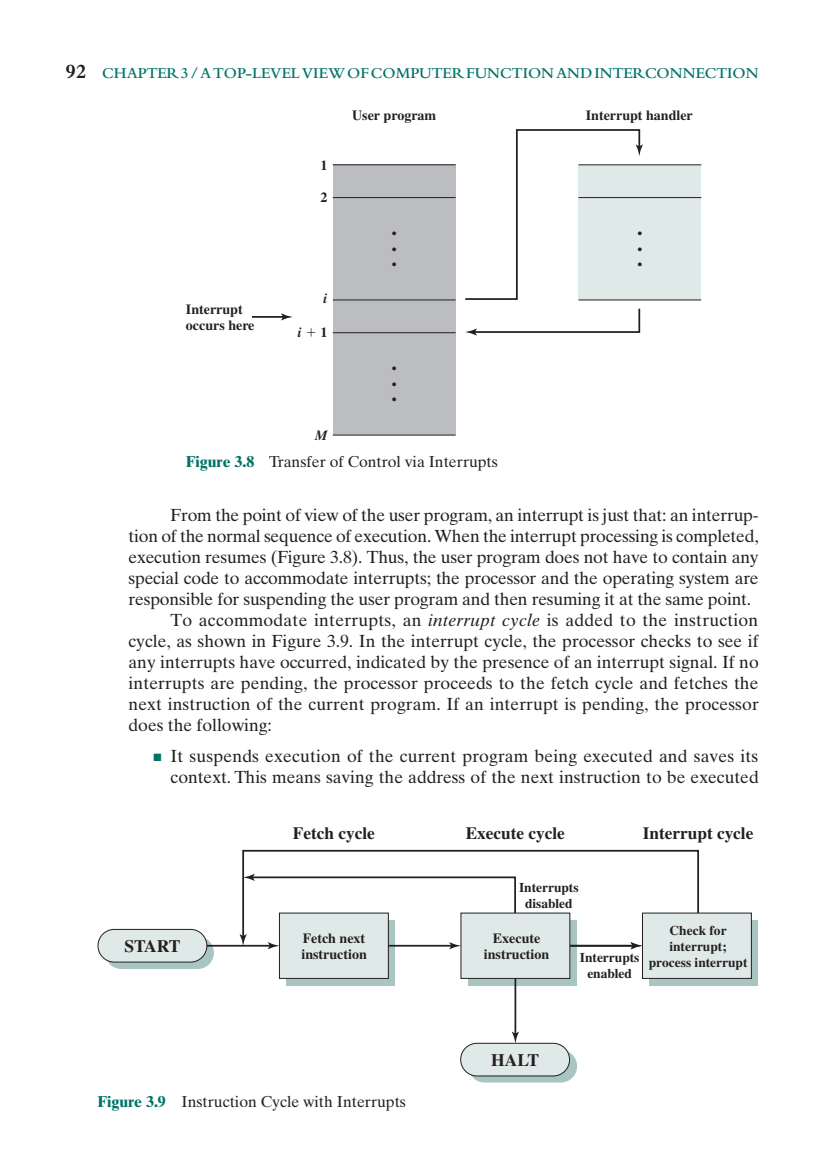
<style>
.page{position:relative;width:823px;height:1171px;background:#fff}
.page>*{position:absolute;margin:0;border:0;box-sizing:border-box;transform-origin:0 0}
.t1{font:17.5px/21px "Times Ten LT Std";color:#231f20;text-align:right}
.t2{font:700 17.5px "Times LT Std";color:#231f20}
.t3{font:700 17.15px "Times LT Std";color:#231f20}
.t4{font:15.75px "Times Ten LT Std";color:#231f20}
.t5{font:600 15.75px "Bembo Std";color:#007366}
.t6{font:700 14px/15.8px "Times LT Std";color:#231f20}
.t7{font:14px/15.8px "Times LT Std";color:#231f20;text-align:justify}
.t8{font:italic 700 14px "Times LT Std";color:#231f20}
.t9{font:700 13.47px/16.1px "Times LT Std";color:#231f20;text-align:center}
.s1{font-weight:700;font-size:21px;color:#231f20}
.s2{font-weight:700;color:#007366}
.s3{font-style:italic}
.s4{color:#007366}
</style>
<div class="page">
<div style="left:333px;top:165px;width:123px;height:270px;background:#bcbdc0"></div>
<div style="left:578px;top:165px;width:123px;height:135px;background:#dfe9e8"></div>
<hr style="left:333px;top:164px;width:122px;height:1px;background:#231f20">
<hr style="left:333px;top:197px;width:122px;height:1px;background:#231f20">
<hr style="left:333px;top:299px;width:122px;height:1px;background:#231f20">
<hr style="left:333px;top:332px;width:122px;height:1px;background:#231f20">
<hr style="left:333px;top:435px;width:122px;height:1px;background:#231f20">
<hr style="left:578px;top:164px;width:123px;height:1px;background:#231f20">
<hr style="left:578px;top:197px;width:123px;height:1px;background:#231f20">
<hr style="left:578px;top:299px;width:123px;height:1px;background:#231f20">
<svg style="left:465px;top:129px;width:178px;height:172px"></svg>
<svg style="left:465px;top:308px;width:176px;height:27px"></svg>
<hr style="left:252px;top:316px;width:32px;height:2px;background:#231f20">
<svg style="left:281px;top:313px;width:12px;height:7px"></svg>
<div style="left:286px;top:920px;width:109px;height:65px;background:#a9c5c2"></div>
<div style="left:279px;top:913px;width:109px;height:65px;background:#dfe9e8"></div>
<div style="left:279px;top:912px;width:110px;height:66px;border:1px solid #231f20"></div>
<svg style="left:468px;top:941px;width:109px;height:44px"></svg>
<div style="left:461px;top:913px;width:109px;height:65px;background:#dfe9e8"></div>
<svg style="left:105px;top:936px;width:109px;height:33px"></svg>
<div style="left:98px;top:929px;width:109px;height:33px;background:#dfe9e8;border-radius:16px"></div>
<div style="left:98px;top:929px;width:109px;height:33px;border:1px solid #231f20;border-radius:16px"></div>
<svg style="left:468px;top:1049px;width:109px;height:33px"></svg>
<div style="left:461px;top:1043px;width:108px;height:33px;background:#dfe9e8;border-radius:16px"></div>
<div style="left:460px;top:1042px;width:110px;height:34px;border:1px solid #231f20;border-radius:16px"></div>
<hr style="left:207px;top:945px;width:67px;height:1px;background:#231f20">
<svg style="left:268px;top:942px;width:11px;height:7px"></svg>
<svg style="left:242px;top:849px;width:457px;height:92px"></svg>
<svg style="left:240px;top:934px;width:7px;height:11px"></svg>
<hr style="left:388px;top:945px;width:67px;height:1px;background:#231f20">
<svg style="left:449px;top:942px;width:12px;height:7px"></svg>
<svg style="left:243px;top:873px;width:274px;height:41px"></svg>
<div style="left:649px;top:920px;width:109px;height:65px;background:#a9c5c2"></div>
<div style="left:642px;top:913px;width:109px;height:65px;background:#dfe9e8"></div>
<div style="left:642px;top:912px;width:110px;height:66px;border:1px solid #231f20"></div>
<hr style="left:570px;top:945px;width:67px;height:1px;background:#231f20">
<svg style="left:630px;top:942px;width:12px;height:7px"></svg>
<hr style="left:514px;top:978px;width:2px;height:59px;background:#231f20">
<svg style="left:512px;top:1031px;width:7px;height:12px"></svg>
<p class="t5" style="left:66px;top:65px;width:694px"><span class="s1">92</span> CHAPTER 3 / ATOP-LEVEL VIEW OF COMPUTER FUNCTION AND INTERC ONNECTION</p>
<p class="t6" style="left:186px;top:301px;width:70px">Interrupt occurs here</p>
<p class="t6" style="left:320px;top:157px;width:8px">1</p>
<p class="t6" style="left:320px;top:189px;width:8px">2</p>
<p class="t8" style="left:324px;top:290px;width:5px">i</p>
<p class="t8" style="left:298px;top:324px;width:5px">i</p>
<p class="t6" style="left:320px;top:324px;width:8px">1</p>
<p class="t8" style="left:315px;top:427px;width:14px">M</p>
<p class="t6" style="left:352px;top:107px;width:86px">User program</p>
<p class="t6" style="left:586px;top:107px;width:108px">Interrupt handler</p>
<p class="t7" style="left:392px;top:225px;width:6px">• • •</p>
<p class="t7" style="left:637px;top:225px;width:6px">• • •</p>
<p class="t7" style="left:392px;top:360px;width:6px">• • •</p>
<p class="t4" style="left:186px;top:452px;width:313px"><span class="s2">Figure 3.8</span> Transfer of Control via Interrupts</p>
<p class="t1" style="left:171px;top:504px;width:589px">From the point of view of the user program, an interrupt is just that: an interrup-</p>
<p class="t1" style="left:129px;top:525px;width:632px">tion of the normal sequence of execution. When the interrupt processing is completed,</p>
<p class="t1" style="left:129px;top:546px;width:631px">execution resumes (Figure 3.8). Thus, the user program does not have to contain any</p>
<p class="t1" style="left:129px;top:567px;width:632px">special code to accommodate interrupts; the processor and the operating system are</p>
<p class="t1" style="left:129px;top:588px;width:624px">responsible for suspending the user program and then resuming it at the same point.</p>
<p class="t1" style="left:171px;top:609px;width:589px">To accommodate interrupts, an <span class="s3">interrupt cycle</span> is added to the instruction</p>
<p class="t1" style="left:129px;top:630px;width:631px">cycle, as shown in Figure 3.9. In the interrupt cycle, the processor checks to see if</p>
<p class="t1" style="left:129px;top:651px;width:632px">any interrupts have occurred, indicated by the presence of an interrupt signal. If no</p>
<p class="t1" style="left:129px;top:672px;width:631px">interrupts are pending, the processor proceeds to the fetch cycle and fetches the</p>
<p class="t1" style="left:129px;top:693px;width:632px">next instruction of the current program. If an interrupt is pending, the processor</p>
<p class="t1" style="left:129px;top:714px;width:145px">does the following:</p>
<p class="t1" style="left:153px;top:745px;width:607px"><span class="s4">■</span> It suspends execution of the current program being executed and saves its context. This means saving the address of the next instruction to be executed</p>
<p class="t3" style="left:293px;top:822px;width:83px">Fetch cycle</p>
<p class="t3" style="left:466px;top:822px;width:101px">Execute cycle</p>
<p class="t3" style="left:643px;top:822px;width:112px">Interrupt cycle</p>
<p class="t2" style="left:124px;top:935px;width:58px">START</p>
<p class="t9" style="left:519px;top:879px;width:61px">Interrupts disabled</p>
<p class="t6" style="left:301px;top:930px;width:67px">Fetch next instruction</p>
<p class="t6" style="left:484px;top:930px;width:67px;text-align:center">Execute instruction</p>
<p class="t9" style="left:649px;top:921px;width:100px">Check for interrupt; process interrupt</p>
<p class="t9" style="left:580px;top:949px;width:61px">Interrupts enabled</p>
<p class="t2" style="left:491px;top:1049px;width:49px">HALT</p>
<p class="t4" style="left:98px;top:1092px;width:310px"><span class="s2">Figure 3.9</span> Instruction Cycle with Interrupts</p>
</div>
